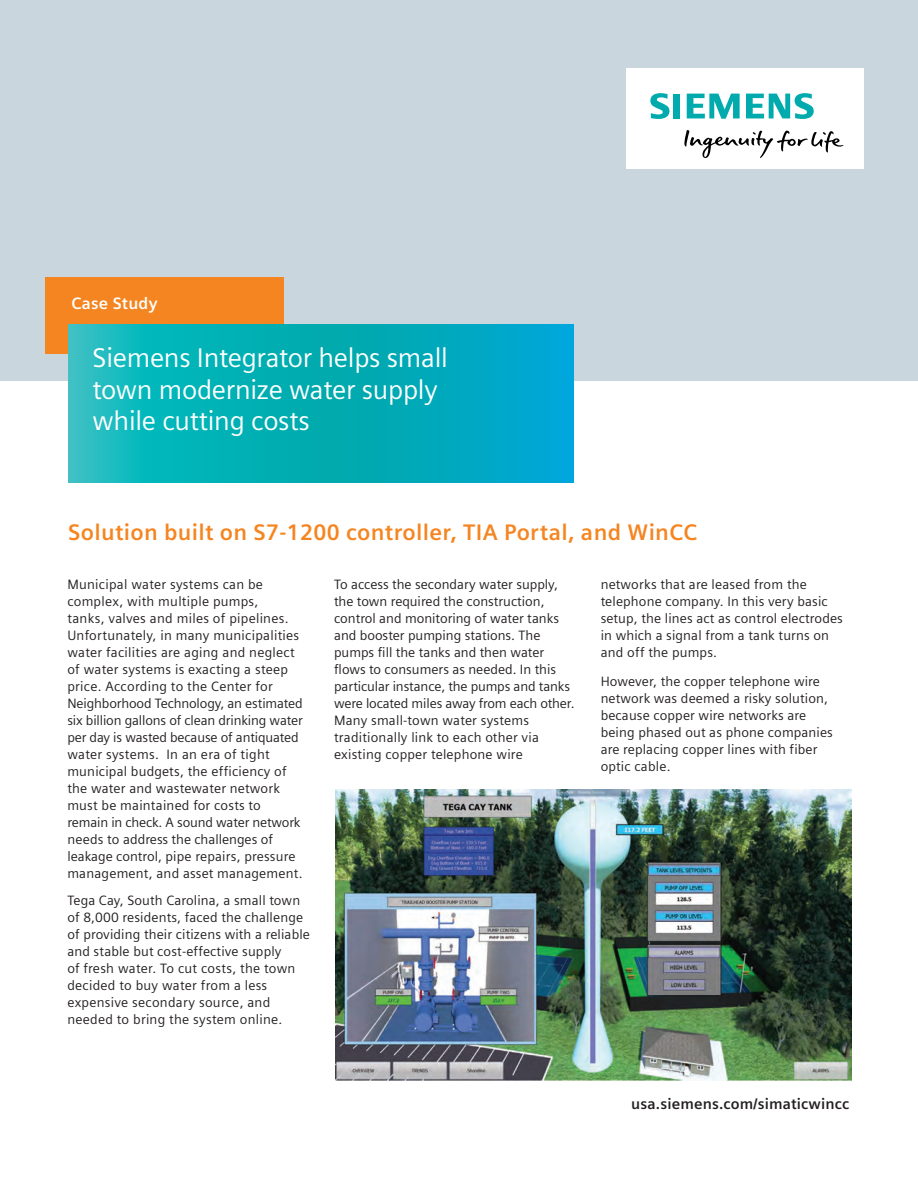
<style>
.page{position:relative;width:918px;height:1188px;background:#fff}
.page>*{position:absolute;margin:0;border:0;box-sizing:border-box;transform-origin:0 0}
._01__Headline__26pt{font:27px/31.5px "Siemens Sans OT";letter-spacing:-.01em;color:#fff}
.t1{font:700 22.5px "Siemens Sans OT";letter-spacing:.015em;color:#f58520}
._05__Additional_Pane{font:700 16.5px "Siemens Sans OT";letter-spacing:.015em;color:#fff}
._03__URL_sector_clai{font:700 15px "Siemens Sans OT";letter-spacing:.01em;color:#231f20}
._03__Copy_Roman__9pt{font:13.5px/17px "Siemens Sans OT";letter-spacing:.01em;color:#231f20}
</style>
<div class="page">
<div style="left:0;top:0;width:918px;height:381px;background:#c9d6de"></div>
<img style="left:335px;top:790px;width:516px;height:290px">
<div style="left:45px;top:277px;width:238px;height:77px;background:#f58520"></div>
<svg style="left:69px;top:325px;width:504px;height:157px"></svg>
<div style="left:626px;top:68px;width:237px;height:101px;background:#fff"></div>
<svg style="left:684px;top:130px;width:159px;height:28px"></svg>
<svg style="left:650px;top:93px;width:30px;height:26px"></svg>
<svg style="left:687px;top:94px;width:53px;height:25px"></svg>
<svg style="left:746px;top:93px;width:68px;height:26px"></svg>
<p class="_05__Additional_Pane" style="left:71px;top:294px;width:88px">Case Study</p>
<p class="_01__Headline__26pt" style="left:93px;top:343px;width:357px">Siemens Integrator helps small town modernize water supply while cutting costs</p>
<p class="t1" style="left:68px;top:520px;width:631px">Solution built on S7-1200 controller, TIA Portal, and WinCC</p>
<p class="_03__Copy_Roman__9pt" style="left:67px;top:576px;width:237px">Municipal water systems can be complex, with multiple pumps,<br>tanks, valves and miles of pipelines.<br>Unfortunately, in many municipalities water facilities are aging and neglect of water systems is exacting a steep price. According to the Center for Neighborhood Technology, an estimated six billion gallons of clean drinking water per day is wasted because of antiquated water systems. In an era of tight municipal budgets, the efficiency of the water and wastewater network must be maintained for costs to remain in check. A sound water network needs to address the challenges of leakage control, pipe repairs, pressure management, and asset management.</p>
<p class="_03__Copy_Roman__9pt" style="left:67px;top:892px;width:244px">Tega Cay, South Carolina, a small town of 8,000 residents, faced the challenge of providing their citizens with a reliable and stable but cost-effective supply<br>of fresh water. To cut costs, the town</p>
<p class="_03__Copy_Roman__9pt" style="left:67px;top:977px;width:217px">decided to buy water from a less expensive secondary source, and needed to bring the system online.</p>
<p class="_03__Copy_Roman__9pt" style="left:334px;top:576px;width:242px">To access the secondary water supply, the town required the construction, control and monitoring of water tanks and booster pumping stations. The pumps fill the tanks and then water flows to consumers as needed. In this particular instance, the pumps and tanks were located miles away from each other.</p>
<p class="_03__Copy_Roman__9pt" style="left:334px;top:712px;width:206px">Many small-town water systems traditionally link to each other via existing copper telephone wire</p>
<p class="_03__Copy_Roman__9pt" style="left:601px;top:576px;width:229px">networks that are leased from the telephone company. In this very basic</p>
<p class="_03__Copy_Roman__9pt" style="left:601px;top:610px;width:244px">setup, the lines act as control electrodes</p>
<p class="_03__Copy_Roman__9pt" style="left:601px;top:627px;width:230px">in which a signal from a tank turns on and off the pumps.</p>
<p class="_03__Copy_Roman__9pt" style="left:601px;top:673px;width:234px">However, the copper telephone wire network was deemed a risky solution, because copper wire networks are being phased out as phone companies are replacing copper lines with fiber optic cable.</p>
<p class="_03__URL_sector_clai" style="left:631px;top:1095px;width:220px">usa.siemens.com/simaticwincc</p>
</div>
